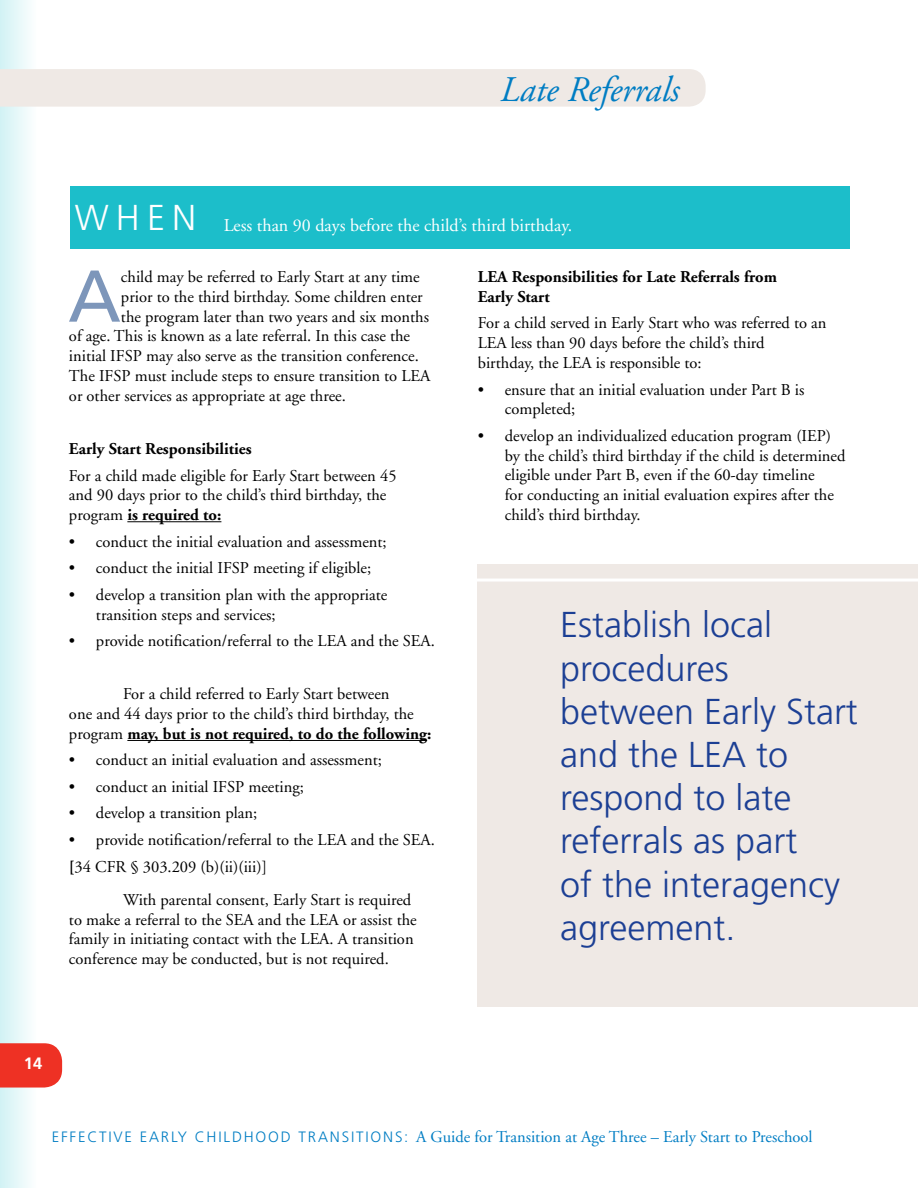
<style>
.page{position:relative;width:918px;height:1188px;background:#fff}
.page>*{position:absolute;margin:0;border:0;box-sizing:border-box;transform-origin:0 0}
.t1{font:73.2px "Frutiger";color:#7d96ba}
.t2{font:300 36px/43.2px "Frutiger";color:#1c3f94}
.t3{font:italic 36px "Adobe Garamond";color:#007dc3}
.t4{font:18px "Adobe Garamond";color:#fff}
.t5{font:16.5px/19.8px "Adobe Garamond";color:#000}
.t6{font:16.5px "Adobe Garamond";color:#007dc3}
.t7{font:700 16.5px/19.8px "Adobe Garamond";color:#000}
.t8{font:700 16.5px "Frutiger";color:#fff}
.s1{font-family:"Frutiger";font-weight:300;font-size:36px}
.s2{font-weight:700}
.s3{font-family:"Frutiger";font-weight:300;font-size:15px}
</style>
<div class="page">
<svg style="left:0;top:0;width:29px;height:1188px"></svg>
<svg style="left:0;top:1043px;width:62px;height:45px;background:#ee3d31"></svg>
<hr style="left:127px;top:521px;width:94px;height:1px;background:#000">
<hr style="left:127px;top:740px;width:300px;height:1px;background:#000">
<div style="left:478px;top:564px;width:440px;height:442px;background:#efe9e5"></div>
<hr style="left:458px;top:579px;width:460px;height:3px;background:#fff">
<div style="left:0;top:69px;width:706px;height:38px;background:#efe9e5"></div>
<div style="left:70px;top:186px;width:780px;height:62px;background:#1cbeca"></div>
<p class="t3" style="left:500px;top:70px;width:181px">Late Referrals</p>
<p class="t4" style="left:75px;top:216px;width:499px"><span class="s1">W h E n</span> Less than 90 days before the child’s third birthday.</p>
<p class="t1" style="left:68px;top:253px;width:54px">A</p>
<p class="t5" style="left:121px;top:267px;width:300px">child may be referred to Early Start at any time</p>
<p class="t7" style="left:478px;top:267px;width:301px">LEA Responsibilities for Late Referrals from<br>Early Start</p>
<p class="t5" style="left:478px;top:314px;width:350px">For a child served in Early Start who was referred to an<br>LEA less than 90 days before the child’s third<br>birthday, the LEA is responsible to:</p>
<p class="t5" style="left:478px;top:380px;width:328px">• ensure that an initial evaluation under Part B is</p>
<p class="t5" style="left:505px;top:400px;width:72px">completed;</p>
<p class="t5" style="left:478px;top:426px;width:355px">• develop an individualized education program (IEP)</p>
<p class="t5" style="left:505px;top:446px;width:342px">by the child’s third birthday if the child is determined eligible under Part B, even if the 60-day timeline<br>for conducting an initial evaluation expires after the child’s third birthday.</p>
<p class="t5" style="left:121px;top:287px;width:303px">prior to the third birthday. Some children enter</p>
<p class="t5" style="left:121px;top:307px;width:310px">the program later than two years and six months</p>
<p class="t5" style="left:69px;top:327px;width:343px">of age. This is known as a late referral. In this case the</p>
<p class="t5" style="left:69px;top:347px;width:351px">initial IFSP may also serve as the transition conference.</p>
<p class="t5" style="left:69px;top:366px;width:363px">The IFSP must include steps to ensure transition to LEA</p>
<p class="t5" style="left:69px;top:386px;width:278px">or other services as appropriate at age three.</p>
<p class="t7" style="left:69px;top:439px;width:184px">Early Start Responsibilities</p>
<p class="t5" style="left:69px;top:466px;width:329px">For a child made eligible for Early Start between 45 and 90 days prior to the child’s third birthday, the program <span class="s2">is required to:</span></p>
<p class="t5" style="left:69px;top:532px;width:319px">• conduct the initial evaluation and assessment;</p>
<p class="t5" style="left:69px;top:559px;width:304px">• conduct the initial IFSP meeting if eligible;</p>
<p class="t5" style="left:69px;top:585px;width:320px">• develop a transition plan with the appropriate</p>
<p class="t5" style="left:96px;top:605px;width:181px">transition steps and services;</p>
<p class="t5" style="left:69px;top:631px;width:367px">• provide notification/referral to the LEA and the SEA.</p>
<p class="t5" style="left:69px;top:684px;width:364px;text-indent:54px">For a child referred to Early Start between<br>one and 44 days prior to the child’s third birthday, the program <span class="s2">may, but is not required, to do the following:</span></p>
<p class="t5" style="left:69px;top:751px;width:314px">• conduct an initial evaluation and assessment;</p>
<p class="t5" style="left:69px;top:777px;width:236px">• conduct an initial IFSP meeting;</p>
<p class="t5" style="left:69px;top:804px;width:190px">• develop a transition plan;</p>
<p class="t5" style="left:69px;top:830px;width:367px">• provide notification/referral to the LEA and the SEA.</p>
<p class="t5" style="left:69px;top:857px;width:199px"><span class="s2">[</span>34 CFR § 303.209 (b)(ii)(iii)]</p>
<p class="t5" style="left:69px;top:890px;width:349px;text-indent:54px">With parental consent, Early Start is required to make a referral to the SEA and the LEA or assist the family in initiating contact with the LEA. A transition conference may be conducted, but is not required.</p>
<h1 class="t2" style="left:560px;top:604px;width:299px">Establish local procedures between Early start and the lEA to respond to late referrals as part<br>of the interagency agreement.</h1>
<p class="t8" style="left:24px;top:1054px;width:20px">14</p>
<p class="t6" style="left:52px;top:1128px;width:762px"><span class="s3">E ff ECT iv E EA rly C hildhood T r A nsi T ions:</span> A Guide for Transition at Age Three – Early Start to Preschool</p>
</div>
